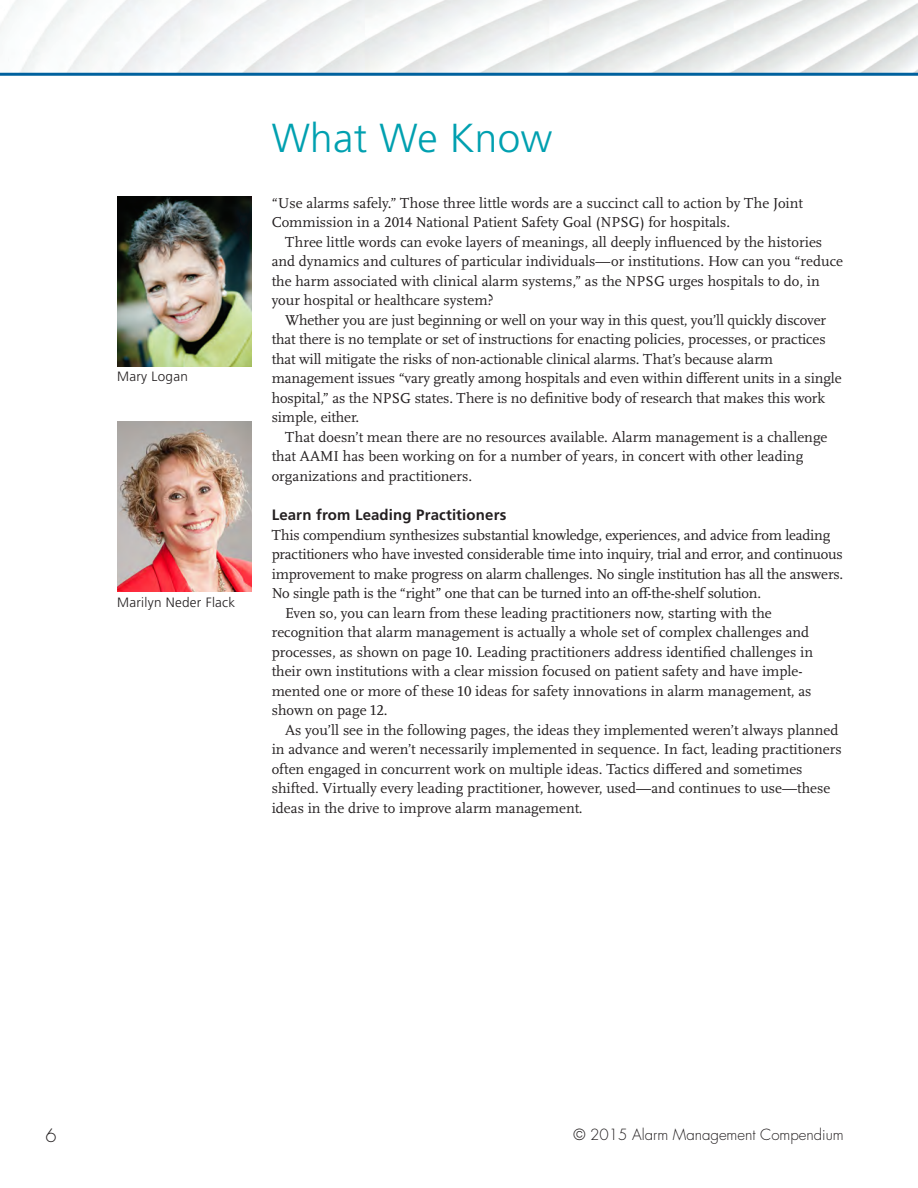
<style>
.page{position:relative;width:918px;height:1188px;background:#fff}
.page>*{position:absolute;margin:0;border:0;box-sizing:border-box;transform-origin:0 0}
.Header_Light{font:300 40.5px "Frutiger";letter-spacing:.01em;color:#00a0b0}
.t1{font:300 18px "Futura Std";color:#231f20}
.BIT_body_text{font:15px/19.5px "Scala OT";color:#231f20}
.BIT_body_text_first{font:15px/19.5px "Scala OT";letter-spacing:-.015em;color:#231f20}
.t2{font:300 15px "Futura Std";color:#231f20}
.Story_subhead_1{font:700 15px "Frutiger";letter-spacing:.01em;color:#231f20}
.figure_caption{font:300 13.5px "Frutiger";letter-spacing:.02em;color:#231f20}
</style>
<div class="page">
<img style="left:0;top:0;width:918px;height:73px">
<hr style="left:0;top:73px;width:918px;height:3px;background:#00619e">
<img style="left:117px;top:197px;width:134px;height:170px">
<img style="left:117px;top:422px;width:134px;height:170px">
<p class="figure_caption" style="left:117px;top:368px;width:72px">Mary Logan</p>
<p class="figure_caption" style="left:117px;top:595px;width:120px">Marilyn Neder Flack</p>
<p class="Header_Light" style="left:272px;top:116px;width:282px">What We Know</p>
<p class="BIT_body_text_first" style="left:272px;top:193px;width:533px">“Use alarms safely.” Those three little words are a succinct call to action by The Joint<br>Commission in a 2014 National Patient Safety Goal (NPSG) for hospitals.</p>
<p class="BIT_body_text" style="left:272px;top:232px;width:573px;text-indent:14px">Three little words can evoke layers of meanings, all deeply influenced by the histories and dynamics and cultures of particular individuals—or institutions. How can you “reduce the harm associated with clinical alarm systems,” as the NPSG urges hospitals to do, in your hospital or healthcare system?</p>
<p class="BIT_body_text" style="left:272px;top:310px;width:571px;text-indent:14px">Whether you are just beginning or well on your way in this quest, you’ll quickly discover that there is no template or set of instructions for enacting policies, processes, or practices that will mitigate the risks of non-actionable clinical alarms. That’s because alarm management issues “vary greatly among hospitals and even within different units in a single hospital,” as the NPSG states. There is no definitive body of research that makes this work simple, either.</p>
<p class="BIT_body_text" style="left:272px;top:427px;width:557px;text-indent:14px">That doesn’t mean there are no resources available. Alarm management is a challenge that AAMI has been working on for a number of years, in concert with other leading organizations and practitioners.</p>
<p class="Story_subhead_1" style="left:272px;top:506px;width:236px">Learn from Leading Practitioners</p>
<p class="BIT_body_text_first" style="left:272px;top:526px;width:573px">This compendium synthesizes substantial knowledge, experiences, and advice from leading practitioners who have invested considerable time into inquiry, trial and error, and continuous improvement to make progress on alarm challenges. No single institution has all the answers.<br>No single path is the “right” one that can be turned into an off-the-shelf solution.</p>
<p class="BIT_body_text" style="left:272px;top:604px;width:543px;text-indent:14px">Even so, you can learn from these leading practitioners now, starting with the recognition that alarm management is actually a whole set of complex challenges and processes, as shown on page 10. Leading practitioners address identified challenges in their own institutions with a clear mission focused on patient safety and have imple&shy;mented one or more of these 10 ideas for safety innovations in alarm management, as shown on page 12.</p>
<p class="BIT_body_text" style="left:272px;top:721px;width:572px;text-indent:14px">As you’ll see in the following pages, the ideas they implemented weren’t always planned in advance and weren’t necessarily implemented in sequence. In fact, leading practitioners often engaged in concurrent work on multiple ideas. Tactics differed and sometimes shifted. Virtually every leading practitioner, however, used—and continues to use—these ideas in the drive to improve alarm management.</p>
<p class="t1" style="left:45px;top:1125px;width:13px">6</p>
<p class="t2" style="left:574px;top:1125px;width:272px">© 2015 Alarm Management Compendium</p>
</div>
